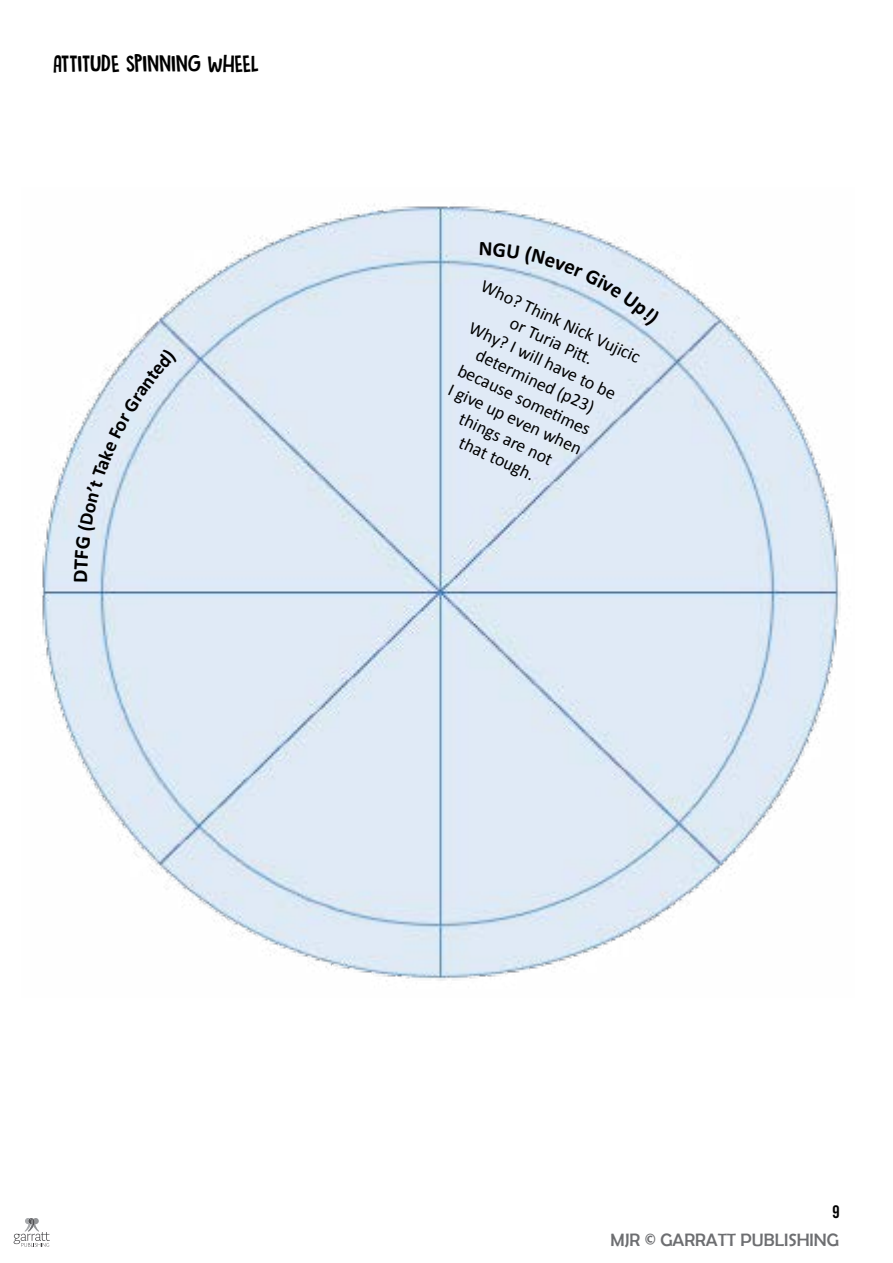
<style>
.page{position:relative;width:893px;height:1263px;background:#fff}
.page>*{position:absolute;margin:0;border:0;box-sizing:border-box;transform-origin:0 0}
.t1{font:21px "DK Butterfly Ball";color:#000}
.t2{font:18px/21.6px "Calibri";color:#000;text-align:center}
.t3{font:18px "Berlin Sans FB";color:#6d6e71}
.t4{font:18px "Bebas Neue";color:#000}
</style>
<div class="page">
<svg style="left:14px;top:1218px;width:36px;height:29px"></svg>
<img style="left:42px;top:204px;width:799px;height:778px">
<svg style="left:480px;top:242px;width:180px;height:85px"></svg>
<svg style="left:74px;top:348px;width:104px;height:234px"></svg>
<p class="t1" style="left:53px;top:49px;width:207px">ATTITUDE SPINNING WHEEL</p>
<p class="t2" style="left:486px;top:275px;width:176px;rotate:25deg">Who? Think Nick Vujicic</p>
<p class="t2" style="left:516px;top:312px;width:91px;rotate:25deg">or Turia Pitt .</p>
<p class="t2" style="left:474px;top:317px;width:162px;rotate:25deg">Why? I will have to be</p>
<p class="t2" style="left:472px;top:340px;width:147px;rotate:25deg">determined (p23) because someti mes<br>I give up even when things are not<br>that tough.</p>
<p class="t4" style="left:833px;top:1201px;width:9px">9</p>
<p class="t3" style="left:611px;top:1230px;width:230px">MJR © GARRATT PUBLISHING</p>
</div>
